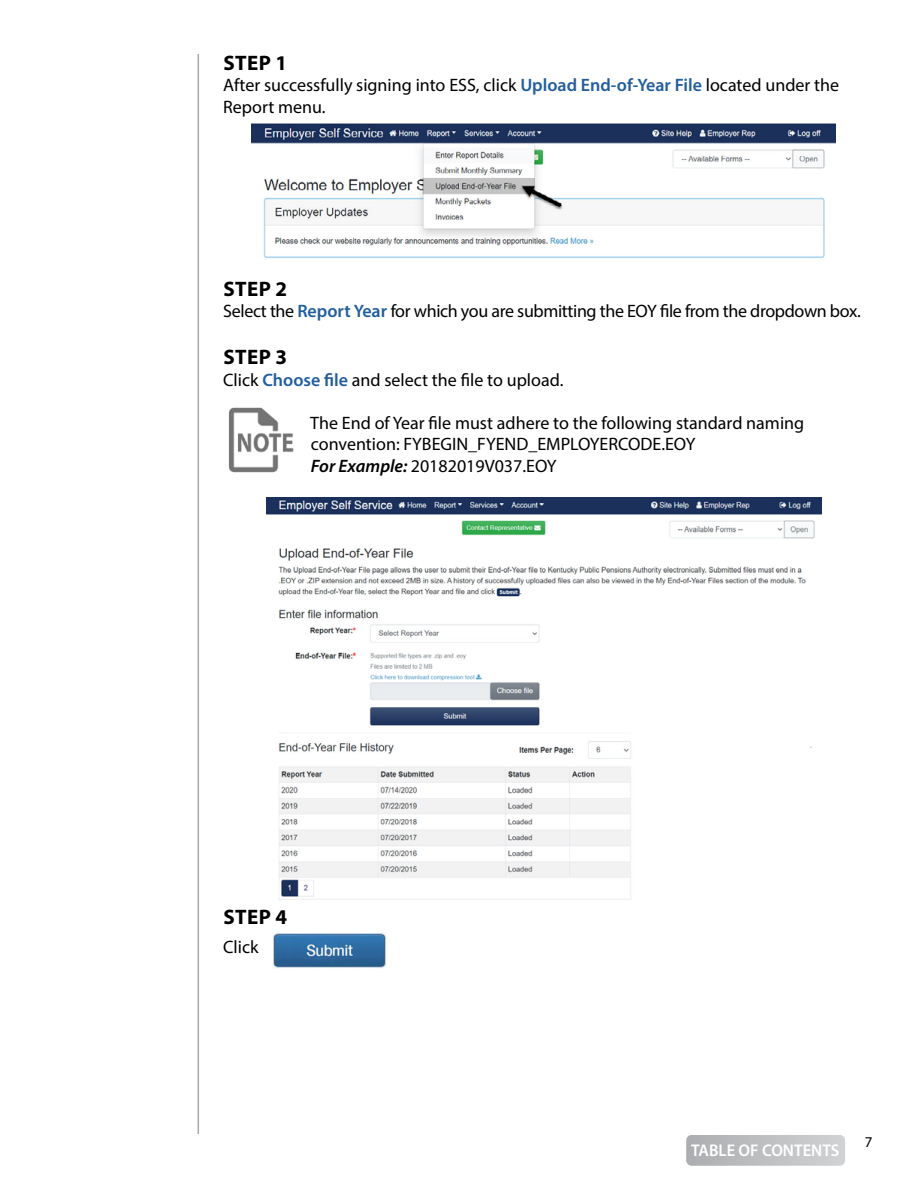
<style>
.page{position:relative;width:918px;height:1188px;background:#fff}
.page>*{position:absolute;margin:0;border:0;box-sizing:border-box;transform-origin:0 0}
.t1{font:700 21px "Myriad Pro";letter-spacing:.02em;color:#000}
.t2{font:18px/21.6px "Myriad Pro";color:#000}
.t3{font:18px "Myriad Pro";letter-spacing:-.02em;color:#000}
.t4{font:600 16.95px "Myriad Pro";color:#fff}
.t5{font:15px "Myriad Pro";color:#000}
.s1{font-weight:600;color:#215e9e}
.s2{font-weight:600;font-style:italic}
</style>
<div class="page">
<hr style="left:198px;top:54px;width:1px;height:1080px;background:#a7a9ac">
<svg style="left:686px;top:1135px;width:159px;height:31px;background:#bec0c2"></svg>
<img style="left:252px;top:124px;width:584px;height:134px">
<img style="left:266px;top:497px;width:555px;height:403px">
<img style="left:272px;top:933px;width:115px;height:35px">
<img style="left:228px;top:407px;width:66px;height:66px">
<p class="t1" style="left:223px;top:49px;width:65px">STEP 1</p>
<p class="t2" style="left:223px;top:74px;width:618px">After successfully signing into ESS, click <span class="s1">Upload End-of-Year File</span> located under the<br>Report menu.</p>
<p class="t1" style="left:223px;top:275px;width:65px">STEP 2</p>
<p class="t3" style="left:223px;top:300px;width:639px">Select the <span class="s1">Report Year</span> for which you are submitting the EOY file from the dropdown box.</p>
<p class="t1" style="left:223px;top:343px;width:65px">STEP 3</p>
<p class="t2" style="left:223px;top:369px;width:342px">Click <span class="s1">Choose file</span> and select the file to upload.</p>
<p class="t2" style="left:310px;top:412px;width:496px">The End of Year file must adhere to the following standard naming convention: FYBEGIN_FYEND_EMPLOYERCODE.EOY<br><span class="s2">For Example:</span> 20182019V037.EOY</p>
<p class="t1" style="left:223px;top:903px;width:65px">STEP 4</p>
<p class="t2" style="left:223px;top:935px;width:37px">Click</p>
<p class="t4" style="left:691px;top:1139px;width:150px">TABLE OF CONTENTS</p>
<p class="t5" style="left:865px;top:1132px;width:9px">7</p>
</div>
